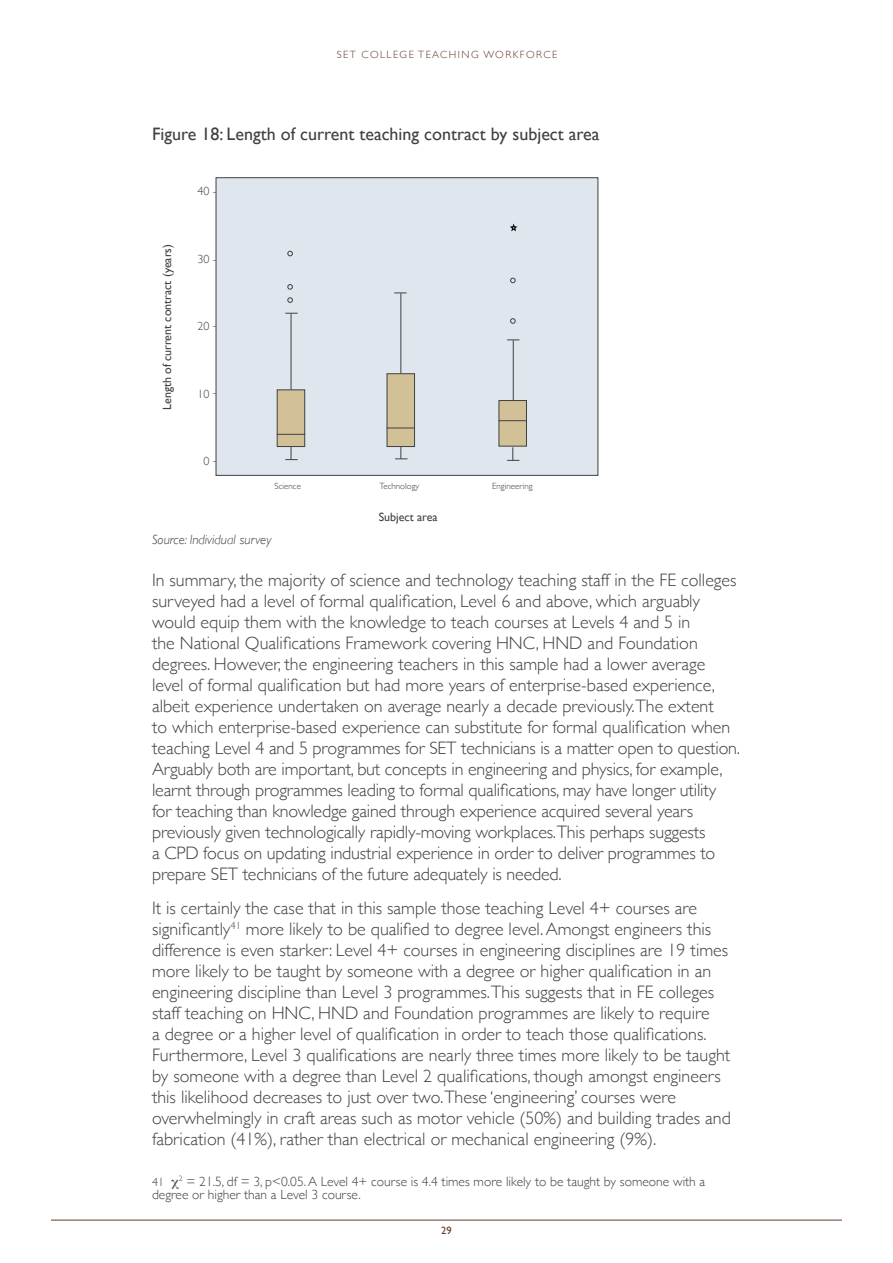
<style>
.page{position:relative;width:893px;height:1263px;background:#fff}
.page>*{position:absolute;margin:0;border:0;box-sizing:border-box;transform-origin:0 0}
.t1{font:300 18px/21px "Gill Sans";color:#414042}
.t2{font:18px "Gill Sans";color:#414042}
.t3{font:300 13.5px/13.5px "Gill Sans";color:#414042}
.t4{font:italic 300 13.5px "Gill Sans";color:#414042}
.t5{font:12px "Gill Sans";color:#414042}
.t6{font:300 12px "Gill Sans";color:#414042}
.t7{font:300 10.5px "Gill Sans";letter-spacing:.14em;color:#663a2a}
.t8{font:10.5px "Gill Sans";color:#663a2a}
.t9{font:300 9px "Gill Sans";color:#414042}
.s1{font-size:12px}
</style>
<div class="page">
<hr style="left:51px;top:1220px;width:791px;height:1px;background:#663a2a">
<div style="left:216px;top:177px;width:382px;height:299px;background:#e0e6ee;border:1px solid #414042"></div>
<div style="left:277px;top:389px;width:28px;height:58px;background:#d2c196;border:1px solid #414042"></div>
<div style="left:499px;top:400px;width:28px;height:46px;background:#d2c196;border:1px solid #414042"></div>
<svg style="left:277px;top:434px;width:28px;height:1px"></svg>
<svg style="left:499px;top:420px;width:28px;height:1px"></svg>
<hr style="left:291px;top:314px;width:1px;height:75px;background:#414042">
<hr style="left:400px;top:293px;width:1px;height:108px;background:#414042">
<hr style="left:513px;top:340px;width:1px;height:60px;background:#414042">
<svg style="left:285px;top:313px;width:13px;height:1px"></svg>
<svg style="left:394px;top:293px;width:13px;height:1px"></svg>
<svg style="left:507px;top:339px;width:12px;height:1px"></svg>
<svg style="left:285px;top:446px;width:13px;height:14px"></svg>
<svg style="left:395px;top:447px;width:12px;height:12px"></svg>
<svg style="left:507px;top:447px;width:12px;height:14px"></svg>
<svg style="left:510px;top:278px;width:6px;height:5px"></svg>
<svg style="left:510px;top:318px;width:6px;height:6px"></svg>
<svg style="left:287px;top:251px;width:6px;height:5px"></svg>
<svg style="left:287px;top:284px;width:6px;height:6px"></svg>
<svg style="left:287px;top:297px;width:6px;height:6px"></svg>
<div style="left:387px;top:373px;width:28px;height:74px;background:#d2c196;border:1px solid #414042"></div>
<svg style="left:387px;top:428px;width:28px;height:1px"></svg>
<svg style="left:510px;top:224px;width:8px;height:8px"></svg>
<p class="t7" style="left:337px;top:47px;width:222px">SET COLLEGE TEACHING WORKFORCE</p>
<p class="t2" style="left:152px;top:123px;width:449px">Figure 18: Length of current teaching contract by subject area</p>
<p class="t5" style="left:160px;top:410px;width:167px;rotate:-90deg">Length of current contract (years)</p>
<p class="t6" style="left:198px;top:182px;width:21px">40 -</p>
<p class="t6" style="left:198px;top:249px;width:21px">30 -</p>
<p class="t6" style="left:198px;top:317px;width:21px">20 -</p>
<p class="t6" style="left:198px;top:384px;width:21px">10 -</p>
<p class="t6" style="left:204px;top:451px;width:15px">0 -</p>
<p class="t9" style="left:275px;top:479px;width:28px">Science</p>
<p class="t9" style="left:379px;top:479px;width:41px">Technology</p>
<p class="t9" style="left:492px;top:479px;width:42px">Engineering</p>
<p class="t5" style="left:379px;top:510px;width:60px">Subject area</p>
<p class="t4" style="left:152px;top:532px;width:121px">Source: Individual survey</p>
<p class="t1" style="left:152px;top:569px;width:589px">In summary, the majority of science and technology teaching staff in the FE colleges surveyed had a level of formal qualification, Level 6 and above, which arguably would equip them with the knowledge to teach courses at Levels 4 and 5 in<br>the National Qualifications Framework covering HNC, HND and Foundation degrees. However, the engineering teachers in this sample had a lower average level of formal qualification but had more years of enterprise-based experience, albeit experience undertaken on average nearly a decade previously.The extent<br>to which enterprise-based experience can substitute for formal qualification when teaching Level 4 and 5 programmes for SET technicians is a matter open to question.<br>Arguably both are important, but concepts in engineering and physics, for example, learnt through programmes leading to formal qualifications, may have longer utility for teaching than knowledge gained through experience acquired several years previously given technologically rapidly-moving workplaces.This perhaps suggests<br>a CPD focus on updating industrial experience in order to deliver programmes to prepare SET technicians of the future adequately is needed.</p>
<p class="t1" style="left:152px;top:897px;width:580px">It is certainly the case that in this sample those teaching Level 4+ courses are significantly<sup>41</sup> more likely to be qualified to degree level. Amongst engineers this difference is even starker: Level 4+ courses in engineering disciplines are 19 times more likely to be taught by someone with a degree or higher qualification in an engineering discipline than Level 3 programmes.This suggests that in FE colleges staff teaching on HNC, HND and Foundation programmes are likely to require<br>a degree or a higher level of qualification in order to teach those qualifications.<br>Furthermore, Level 3 qualifications are nearly three times more likely to be taught by someone with a degree than Level 2 qualifications, though amongst engineers this likelihood decreases to just over two.These ‘engineering’ courses were overwhelmingly in craft areas such as motor vehicle (50%) and building trades and fabrication (41%), rather than electrical or mechanical engineering (9%).</p>
<p class="t3" style="left:152px;top:1174px;width:555px"><span class="s1">41</span> <sup>2</sup> = 21.5, df = 3, p&lt;0.05. A Level 4+ course is 4.4 times more likely to be taught by someone with a degree or higher than a Level 3 course.</p>
<p class="t8" style="left:441px;top:1224px;width:12px">29</p>
</div>
